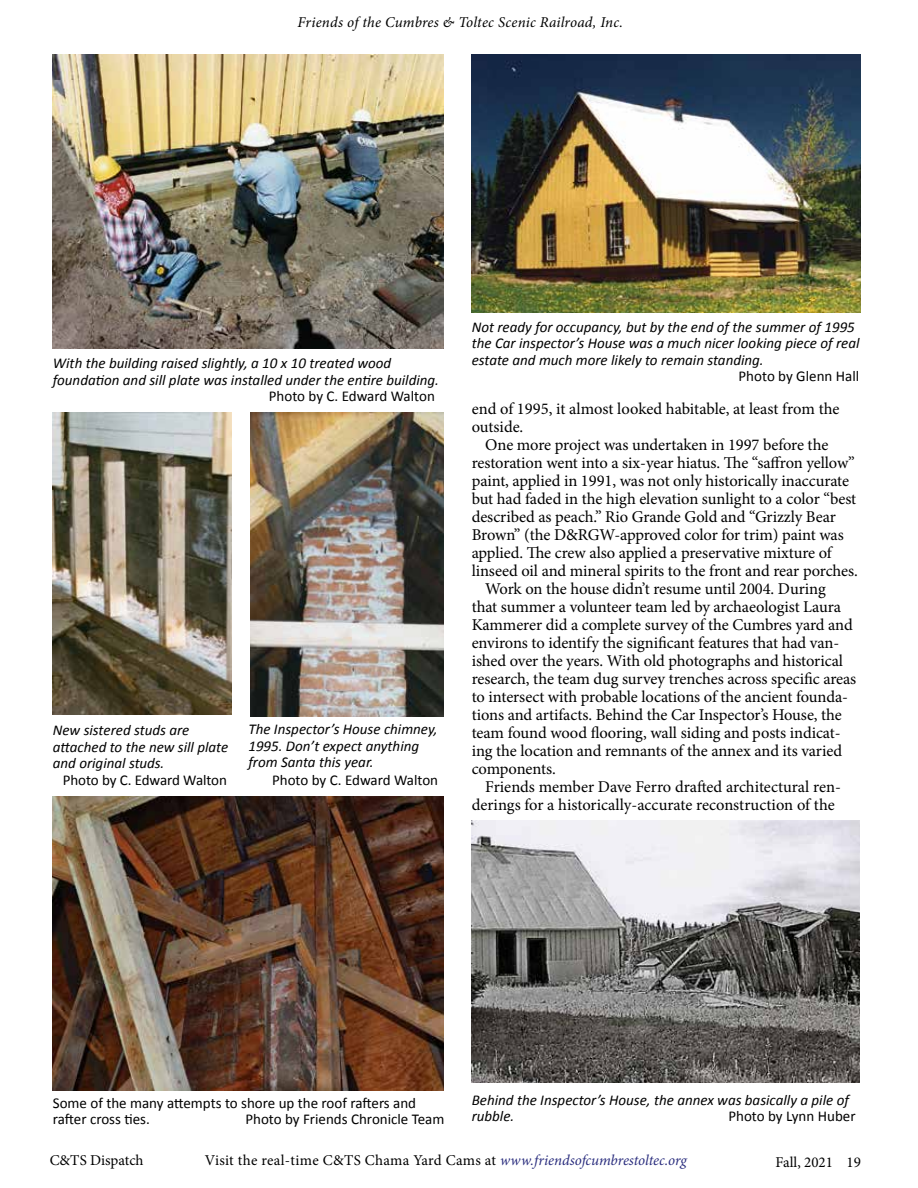
<style>
.page{position:relative;width:918px;height:1188px;background:#fff}
.page>*{position:absolute;margin:0;border:0;box-sizing:border-box;transform-origin:0 0}
.t1{font:16.5px/18px "Minion Pro";color:#000}
.t2{font:16.5px "Minion Pro";letter-spacing:.04em;color:#000}
.t3{font:italic 15px/16.5px "Calibri";color:#000}
.t4{font:15px/16.5px "Calibri";color:#000}
.t5{font:15px "Minion Pro";letter-spacing:.1em;color:#000}
.t6{font:italic 15px "Minion Pro";letter-spacing:.01em;color:#000}
.t7{font:15px "Minion Pro";color:#000}
.s1{font-style:italic;color:#2a2d7e}
</style>
<div class="page">
<img style="left:472px;top:54px;width:389px;height:258px">
<img style="left:53px;top:413px;width:178px;height:302px">
<img style="left:53px;top:54px;width:391px;height:294px">
<img style="left:250px;top:413px;width:194px;height:304px">
<img style="left:53px;top:796px;width:391px;height:294px">
<img style="left:472px;top:820px;width:388px;height:263px">
<p class="t6" style="left:298px;top:11px;width:327px">Friends of the Cumbres &amp; Toltec Scenic Railroad, Inc.</p>
<p class="t3" style="left:53px;top:354px;width:388px">With the building raised slightly, a 10 x 10 treated wood foundation and sill plate was installed under the entire building.</p>
<p class="t4" style="left:269px;top:388px;width:168px">Photo by C. Edward Walton</p>
<p class="t3" style="left:53px;top:722px;width:177px">New sistered studs are attached to the new sill plate and original studs.</p>
<p class="t4" style="left:63px;top:772px;width:166px">Photo by C. Edward Walton</p>
<p class="t3" style="left:248px;top:720px;width:191px">The Inspector’s House chimney,<br>1995. Don’t expect anything from Santa this year.</p>
<p class="t4" style="left:272px;top:772px;width:168px">Photo by C. Edward Walton</p>
<p class="t3" style="left:472px;top:318px;width:389px">Not ready for occupancy, but by the end of the summer of 1995 the Car inspector’s House was a much nicer looking piece of real estate and much more likely to remain standing.</p>
<p class="t4" style="left:739px;top:368px;width:122px">Photo by Glenn Hall</p>
<p class="t1" style="left:472px;top:400px;width:369px">end of 1995, it almost looked habitable, at least from the outside.</p>
<p class="t1" style="left:485px;top:436px;width:345px">One more project was undertaken in 1997 before the</p>
<p class="t1" style="left:472px;top:454px;width:385px">restoration went into a six-year hiatus. The “saffron yellow”</p>
<p class="t1" style="left:472px;top:472px;width:379px">paint, applied in 1991, was not only historically inaccurate</p>
<p class="t1" style="left:472px;top:490px;width:385px">but had faded in the high elevation sunlight to a color “best</p>
<p class="t1" style="left:472px;top:508px;width:364px">described as peach.” Rio Grande Gold and “Grizzly Bear</p>
<p class="t1" style="left:472px;top:526px;width:374px">Brown” (the D&amp;RGW-approved color for trim) paint was</p>
<p class="t1" style="left:472px;top:544px;width:362px">applied. The crew also applied a preservative mixture of</p>
<p class="t1" style="left:472px;top:562px;width:388px">linseed oil and mineral spirits to the front and rear porches.</p>
<p class="t1" style="left:485px;top:580px;width:342px">Work on the house didn’t resume until 2004. During</p>
<p class="t1" style="left:472px;top:598px;width:371px">that summer a volunteer team led by archaeologist Laura</p>
<p class="t1" style="left:472px;top:616px;width:383px">Kammerer did a complete survey of the Cumbres yard and</p>
<p class="t1" style="left:472px;top:634px;width:369px">environs to identify the significant features that had van-</p>
<p class="t1" style="left:472px;top:652px;width:373px">ished over the years. With old photographs and historical</p>
<p class="t1" style="left:472px;top:670px;width:386px">research, the team dug survey trenches across specific areas</p>
<p class="t1" style="left:472px;top:688px;width:378px">to intersect with probable locations of the ancient founda-</p>
<p class="t1" style="left:472px;top:706px;width:372px">tions and artifacts. Behind the Car Inspector’s House, the</p>
<p class="t1" style="left:472px;top:724px;width:370px">team found wood flooring, wall siding and posts indicat-</p>
<p class="t1" style="left:472px;top:742px;width:372px">ing the location and remnants of the annex and its varied</p>
<p class="t1" style="left:472px;top:760px;width:86px">components.</p>
<p class="t1" style="left:485px;top:778px;width:357px">Friends member Dave Ferro drafted architectural ren-</p>
<p class="t2" style="left:472px;top:794px;width:365px">derings for a historically-accurate reconstruction of the</p>
<p class="t4" style="left:53px;top:1095px;width:365px">Some of the many attempts to shore up the roof rafters and rafter cross ties.</p>
<p class="t4" style="left:245px;top:1111px;width:201px">Photo by Friends Chronicle Team</p>
<p class="t3" style="left:472px;top:1091px;width:379px">Behind the Inspector’s House, the annex was basically a pile of rubble.</p>
<p class="t4" style="left:728px;top:1108px;width:129px">Photo by Lynn Huber</p>
<p class="t7" style="left:50px;top:1150px;width:95px">C&amp;TS Dispatch</p>
<p class="t5" style="left:205px;top:1150px;width:483px">Visit the real-time C&amp;TS Chama Yard Cams at <span class="s1">www.friendsofcumbrestoltec.org</span></p>
<p class="t7" style="left:775px;top:1152px;width:87px">Fall, 2021 19</p>
</div>
